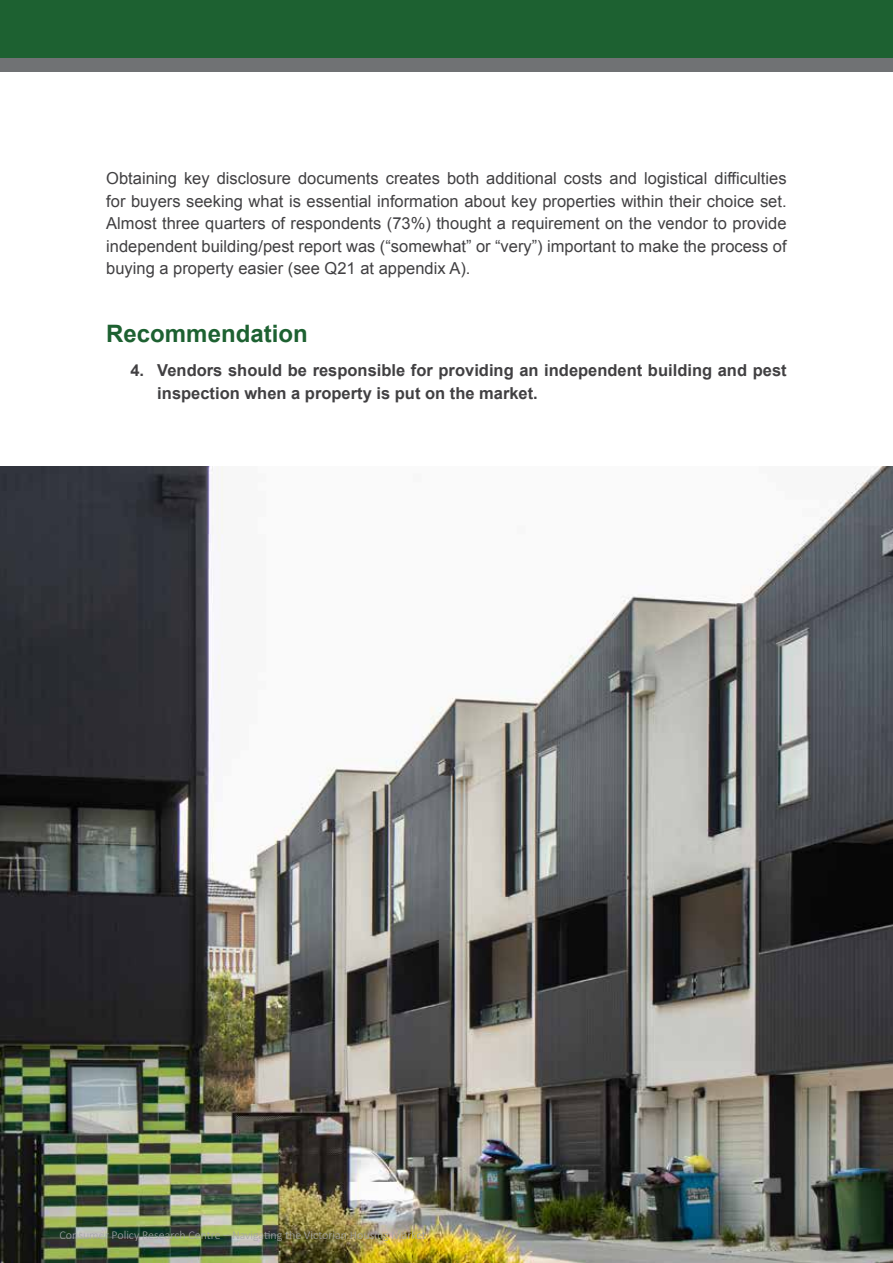
<style>
.page{position:relative;width:893px;height:1263px;background:#fff}
.page>*{position:absolute;margin:0;border:0;box-sizing:border-box;transform-origin:0 0}
.t1{font:700 24px "Arial";color:#1d6131}
.t2{font:16.5px/22.5px "Arial";color:#414042;text-align:justify}
.t3{font:700 16.5px/22.5px "Arial";color:#414042}
.t4{font:300 12px "Calibri";color:#a4a6a9}
</style>
<div class="page">
<div style="left:0;top:0;width:893px;height:61px;background:#1d6131"></div>
<div style="left:0;top:59px;width:893px;height:13px;background:#707274"></div>
<img style="left:0;top:467px;width:893px;height:796px">
<p class="t2" style="left:106px;top:167px;width:682px">Obtaining key disclosure documents creates both additional costs and logistical difficulties for buyers seeking what is essential information about key properties within their choice set.<br>Almost three quarters of respondents (73%) thought a requirement on the vendor to provide independent building/pest report was (“somewhat” or “very”) important to make the process of buying a property easier (see Q21 at appendix A).</p>
<h1 class="t1" style="left:106px;top:317px;width:203px">Recommendation</h1>
<p class="t3" style="left:157px;top:360px;width:631px;text-indent:-27px">4. Vendors should be responsible for providing an independent building and pest inspection when a property is put on the market.</p>
<p class="t4" style="left:60px;top:1227px;width:368px">Consumer Policy Research Centre – Navigating the Victorian Housing Market</p>
</div>
